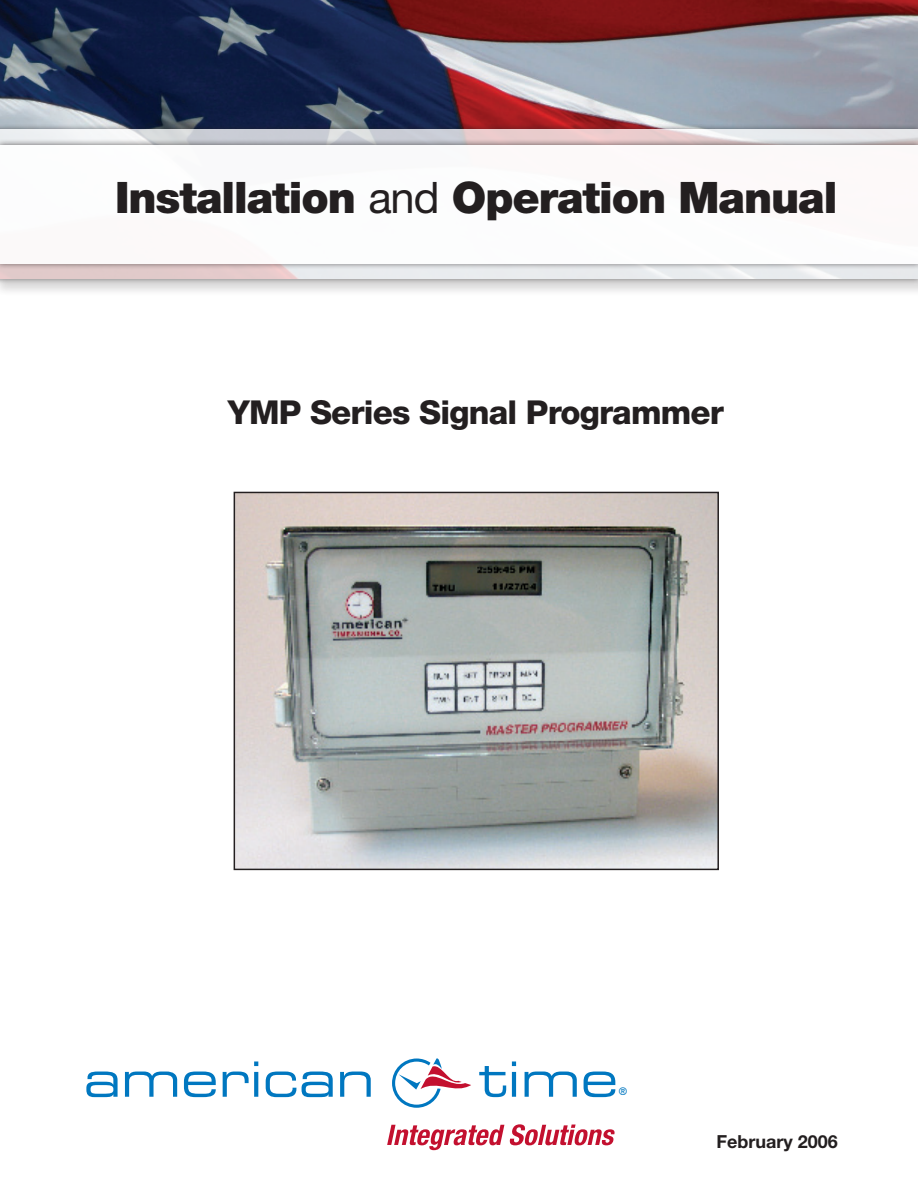
<style>
.page{position:relative;width:918px;height:1188px;background:#fff}
.page>*{position:absolute;margin:0;border:0;box-sizing:border-box;transform-origin:0 0}
.t1{font:900 43.5px "Helvetica Neue LT Std";letter-spacing:-.025em;color:#231f20}
.t2{font:800 33px "Helvetica Neue LT Std";letter-spacing:-.025em;color:#231f20}
.t3{font:700 18px "Helvetica Neue LT Std";color:#231f20}
.t4{font:10.5px "Eurostile LT Std Ex 2";color:#0077c0}
.s1{font-weight:400}
</style>
<div class="page">
<svg style="left:0;top:0;width:918px;height:124px;background:#5f566a"></svg>
<div style="left:0;top:132px;width:918px;height:166px;background:#231f20;opacity:.22"></div>
<div style="left:0;top:124px;width:918px;height:161px;background:#231f20;opacity:.75"></div>
<svg style="left:0;top:130px;width:918px;height:149px;background:#e4dee0"></svg>
<div style="left:0;top:139px;width:918px;height:131px;background:#231f20;opacity:.75"></div>
<div style="left:0;top:145px;width:918px;height:118px;background:#fff"></div>
<svg style="left:392px;top:1058px;width:79px;height:50px"></svg>
<svg style="left:86px;top:1072px;width:32px;height:25px"></svg>
<svg style="left:125px;top:1072px;width:52px;height:25px"></svg>
<svg style="left:184px;top:1072px;width:32px;height:25px"></svg>
<svg style="left:223px;top:1072px;width:26px;height:25px"></svg>
<svg style="left:254px;top:1072px;width:4px;height:25px"></svg>
<svg style="left:254px;top:1061px;width:4px;height:5px"></svg>
<svg style="left:266px;top:1072px;width:30px;height:25px"></svg>
<svg style="left:302px;top:1072px;width:31px;height:25px"></svg>
<svg style="left:340px;top:1072px;width:31px;height:25px"></svg>
<svg style="left:479px;top:1066px;width:27px;height:31px"></svg>
<hr style="left:512px;top:1072px;width:4px;height:25px;background:#0077c0">
<svg style="left:512px;top:1061px;width:4px;height:5px"></svg>
<svg style="left:525px;top:1072px;width:52px;height:25px"></svg>
<svg style="left:584px;top:1072px;width:31px;height:25px"></svg>
<svg style="left:387px;top:1124px;width:228px;height:26px"></svg>
<img style="left:237px;top:495px;width:479px;height:372px">
<div style="left:234px;top:492px;width:485px;height:378px;border:2px solid #231f20"></div>
<p class="t1" style="left:115px;top:172px;width:724px">Installation <span class="s1">and</span> Operation Manual</p>
<p class="t2" style="left:228px;top:393px;width:498px">YMP Series Signal Programmer</p>
<p class="t4" style="left:619px;top:1084px;width:10px">®</p>
<p class="t3" style="left:716px;top:1131px;width:123px">February 2006</p>
</div>
